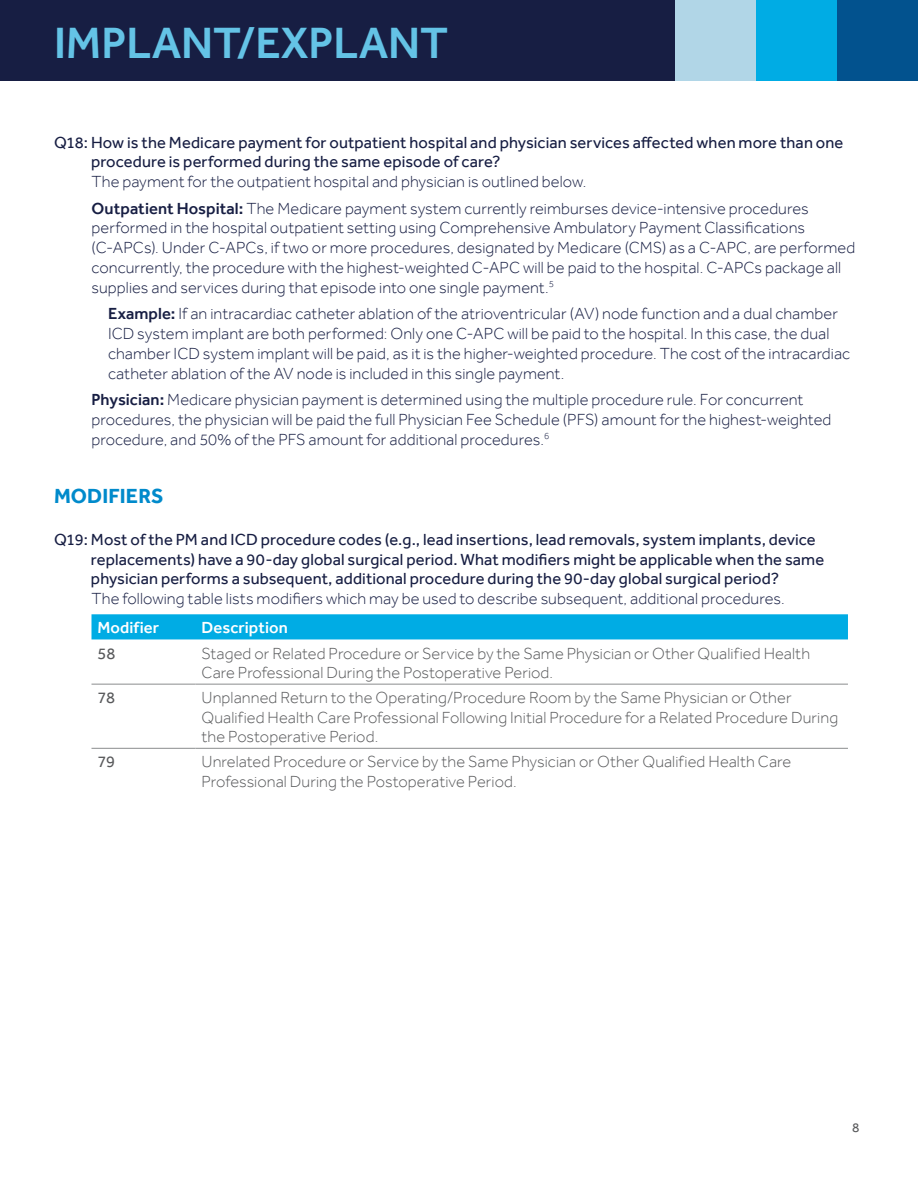
<style>
.page{position:relative;width:918px;height:1188px;background:#fff}
.page>*{position:absolute;margin:0;border:0;box-sizing:border-box;transform-origin:0 0}
.t1{font:500 45px "Effra";color:#64c3e6}
.t2{font:700 21px "Effra";letter-spacing:.005em;color:#008acb}
.t3{font:300 16.5px/19.8px "Effra";letter-spacing:.005em;color:#171e43}
.t4{font:300 16.5px/19.5px "Effra";letter-spacing:.005em;color:#58595b}
.t5{font:16.5px/19.8px "Effra";letter-spacing:.005em;color:#171e43}
.t6{font:500 16.5px "Effra";letter-spacing:.005em;color:#fff}
.t7{font:16.5px "Effra";color:#58595b}
.t8{font:13.5px "Effra";color:#58595b}
.s1{font-weight:500}
</style>
<div class="page">
<div style="left:837px;top:0;width:81px;height:81px;background:#02528e"></div>
<div style="left:756px;top:0;width:81px;height:81px;background:#00ace4"></div>
<div style="left:675px;top:0;width:81px;height:81px;background:#b1d6e7"></div>
<div style="left:0;top:0;width:675px;height:81px;background:#171e43"></div>
<div style="left:92px;top:614px;width:756px;height:25px;background:#00ace4"></div>
<hr style="left:92px;top:684px;width:104px;height:1px;background:#8a8c8e">
<hr style="left:196px;top:684px;width:652px;height:1px;background:#8a8c8e">
<hr style="left:92px;top:748px;width:104px;height:1px;background:#8a8c8e">
<hr style="left:196px;top:748px;width:652px;height:1px;background:#8a8c8e">
<h1 class="t1" style="left:54px;top:16px;width:396px">IMPLANT/EXPLANT</h1>
<p class="t5" style="left:91px;top:132px;width:754px;text-indent:-37px">Q18: How is the Medicare payment for outpatient hospital and physician services affected when more than one procedure is performed during the same episode of care?</p>
<p class="t3" style="left:92px;top:168px;width:719px;line-height:26.5px">The payment for the outpatient hospital and physician is outlined below.<br><span class="s1">Outpatient Hospital:</span> The Medicare payment system currently reimburses device-intensive procedures</p>
<p class="t3" style="left:92px;top:218px;width:765px">performed in the hospital outpatient setting using Comprehensive Ambulatory Payment Classifications (C-APCs). Under C-APCs, if two or more procedures, designated by Medicare (CMS) as a C-APC, are performed concurrently, the procedure with the highest-weighted C-APC will be paid to the hospital. C-APCs package all supplies and services during that episode into one single payment. <sup>5</sup></p>
<p class="t3" style="left:108px;top:304px;width:744px"><span class="s1">Example:</span> If an intracardiac catheter ablation of the atrioventricular (AV) node function and a dual chamber ICD system implant are both performed: Only one C-APC will be paid to the hospital. In this case, the dual chamber ICD system implant will be paid, as it is the higher-weighted procedure. The cost of the intracardiac catheter ablation of the AV node is included in this single payment.</p>
<p class="t3" style="left:92px;top:390px;width:741px"><span class="s1">Physician:</span> Medicare physician payment is determined using the multiple procedure rule. For concurrent procedures, the physician will be paid the full Physician Fee Schedule (PFS) amount for the highest-weighted procedure, and 50% of the PFS amount for additional procedures. <sup>6</sup></p>
<p class="t2" style="left:54px;top:484px;width:111px">MODIFIERS</p>
<p class="t5" style="left:91px;top:529px;width:735px;text-indent:-37px">Q19: Most of the PM and ICD procedure codes (e.g., lead insertions, lead removals, system implants, device replacements) have a 90-day global surgical period. What modifiers might be applicable when the same physician performs a subsequent, additional procedure during the 90-day global surgical period?</p>
<p class="t3" style="left:92px;top:589px;width:695px">The following table lists modifiers which may be used to describe subsequent, additional procedures.</p>
<p class="t6" style="left:98px;top:618px;width:63px">Modifier</p>
<p class="t6" style="left:202px;top:618px;width:88px">Description</p>
<p class="t7" style="left:98px;top:644px;width:19px">58</p>
<p class="t4" style="left:202px;top:643px;width:610px">Staged or Related Procedure or Service by the Same Physician or Other Qualified Health<br>Care Professional During the Postoperative Period.</p>
<p class="t7" style="left:98px;top:688px;width:19px">78</p>
<p class="t4" style="left:202px;top:688px;width:638px">Unplanned Return to the Operating/Procedure Room by the Same Physician or Other<br>Qualified Health Care Professional Following Initial Procedure for a Related Procedure During the Postoperative Period.</p>
<p class="t7" style="left:98px;top:752px;width:19px">79</p>
<p class="t4" style="left:202px;top:752px;width:591px">Unrelated Procedure or Service by the Same Physician or Other Qualified Health Care<br>Professional During the Postoperative Period.</p>
<p class="t8" style="left:852px;top:1119px;width:9px">8</p>
</div>
